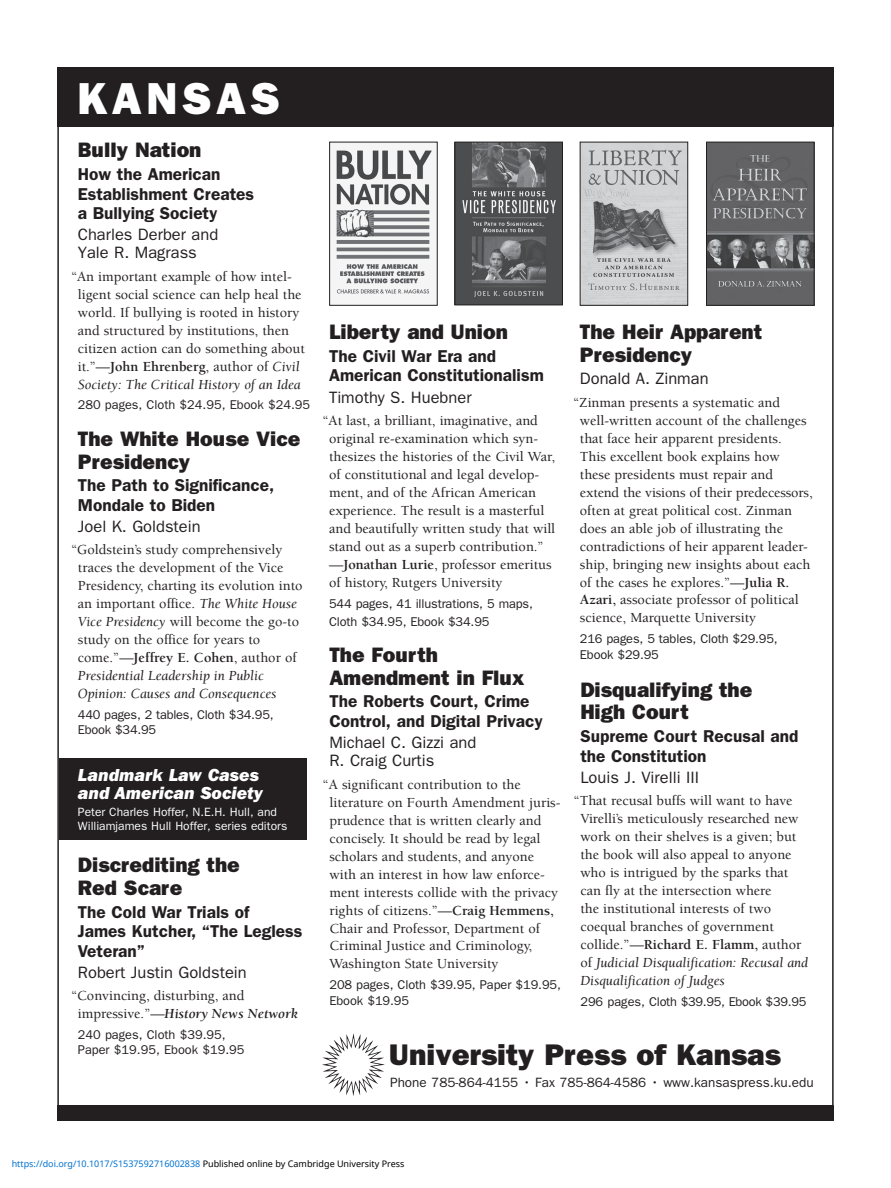
<style>
.page{position:relative;width:891px;height:1188px;background:#fff}
.page>*{position:absolute;margin:0;border:0;box-sizing:border-box;transform-origin:0 0}
.t1{font:800 45px "Franklin Gothic";letter-spacing:.1em;color:#fff}
.t2{font:800 30px "Franklin Gothic";color:#231f20}
.t3{font:800 21px/22.5px "Franklin Gothic";color:#231f20}
.t4{font:italic 800 18px/18px "Franklin Gothic";color:#fff}
.t5{font:600 17.25px/19.5px "Franklin Gothic";color:#231f20}
.t6{font:16.5px/18px "Franklin Gothic";color:#231f20}
.t7{font:500 14.25px/18px "Berkeley";color:#231f20}
.t8{font:13.5px "Franklin Gothic";color:#231f20}
.t9{font:12.75px/15.3px "Franklin Gothic";letter-spacing:-.01em;color:#231f20}
.t10{font:12px/13.5px "Franklin Gothic";color:#fff}
.t11{font:9px "Noto Sans";color:#0172cf}
.s1{font-weight:700}
.s2{font-weight:400;font-style:italic}
.s3{font-weight:700;font-style:italic}
.s4{color:#000}
</style>
<div class="page">
<div style="left:57px;top:68px;width:777px;height:59px;background:#231f20"></div>
<img style="left:323px;top:1034px;width:61px;height:61px">
<div style="left:57px;top:1105px;width:777px;height:15px;background:#231f20"></div>
<img style="left:336px;top:150px;width:97px;height:144px">
<div style="left:329px;top:142px;width:109px;height:164px;border:1px solid #231f20"></div>
<img style="left:456px;top:144px;width:105px;height:159px">
<div style="left:454px;top:142px;width:109px;height:163px;border:1px solid #231f20"></div>
<img style="left:708px;top:144px;width:104px;height:160px">
<div style="left:706px;top:142px;width:108px;height:164px;border:1px solid #231f20"></div>
<img style="left:582px;top:144px;width:104px;height:160px">
<div style="left:580px;top:142px;width:108px;height:164px;border:1px solid #231f20"></div>
<div style="left:59px;top:758px;width:248px;height:82px;background:#231f20"></div>
<p class="t1" style="left:78px;top:83px;width:204px">KANSAS</p>
<p class="t3" style="left:78px;top:141px;width:125px">Bully Nation</p>
<p class="t5" style="left:78px;top:166px;width:178px">How the American<br>Establishment Creates a Bullying Society</p>
<p class="t6" style="left:78px;top:227px;width:142px">Charles Derber and<br>Yale R. Magrass</p>
<p class="t7" style="left:78px;top:269px;width:229px;text-indent:-7px">“An important example of how intel&shy;ligent social science can help heal the world. If bullying is rooted in history and structured by institutions, then citizen action can do something about it.”—<span class="s1">John Ehrenberg</span>, author of <span class="s2">Civil Society: The Critical History of an Idea</span></p>
<p class="t9" style="left:78px;top:399px;width:234px">280 pages, Cloth $24.95, Ebook $24.95</p>
<p class="t3" style="left:78px;top:429px;width:224px">The White House Vice<br>Presidency</p>
<p class="t5" style="left:78px;top:477px;width:198px">The Path to Significance,<br>Mondale to Biden</p>
<p class="t6" style="left:78px;top:519px;width:124px">Joel K. Goldstein</p>
<p class="t7" style="left:78px;top:542px;width:226px;text-indent:-7px">“Goldstein’s study comprehensively traces the development of the Vice Presidency, charting its evolution into an important office. <span class="s2">The White House Vice Presidency</span> will become the go-to study on the office for years to come.”—<span class="s1">Jeffrey E. Cohen</span>, author of <span class="s2">Presidential Leadership in Public Opinion: Causes and Consequences</span></p>
<p class="t9" style="left:78px;top:708px;width:197px">440 pages, 2 tables, Cloth $34.95,<br>Ebook $34.95</p>
<p class="t4" style="left:78px;top:768px;width:186px">Landmark Law Cases and American Society</p>
<p class="t10" style="left:78px;top:806px;width:211px">Peter Charles Hoffer, N.E.H. Hull, and<br>Williamjames Hull Hoffer, series editors</p>
<p class="t3" style="left:78px;top:856px;width:163px">Discrediting the<br>Red Scare</p>
<p class="t5" style="left:78px;top:903px;width:226px">The Cold War Trials of<br>James Kutcher, “The Legless<br>Veteran”</p>
<p class="t6" style="left:78px;top:965px;width:170px">Robert Justin Goldstein</p>
<p class="t7" style="left:78px;top:988px;width:222px;text-indent:-7px">“Convincing, disturbing, and impressive.”—<span class="s3">History News Network</span></p>
<p class="t9" style="left:78px;top:1028px;width:168px">240 pages, Cloth $39.95,<br>Paper $19.95, Ebook $19.95</p>
<p class="t3" style="left:329px;top:322px;width:180px">Liberty and Union</p>
<p class="t5" style="left:329px;top:348px;width:216px">The Civil War Era and<br>American Constitutionalism</p>
<p class="t6" style="left:329px;top:389px;width:144px">Timothy S. Huebner</p>
<p class="t7" style="left:329px;top:413px;width:228px;text-indent:-7px">“At last, a brilliant, imaginative, and original re-examination which syn&shy;thesizes the histories of the Civil War, of constitutional and legal develop&shy;ment, and of the African American experience. The result is a masterful and beautifully written study that will stand out as a superb contribution.” —<span class="s1">Jonathan Lurie</span>, professor emeritus of history, Rutgers University</p>
<p class="t9" style="left:329px;top:595px;width:205px;line-height:18px">544 pages, 41 illustrations, 5 maps,<br>Cloth $34.95, Ebook $34.95</p>
<p class="t3" style="left:329px;top:645px;width:196px">The Fourth<br>Amendment in Flux</p>
<p class="t5" style="left:329px;top:693px;width:215px">The Roberts Court, Crime<br>Control, and Digital Privacy</p>
<p class="t6" style="left:329px;top:735px;width:149px">Michael C. Gizzi and<br>R. Craig Curtis</p>
<p class="t7" style="left:329px;top:776px;width:233px;text-indent:-7px">“A significant contribution to the literature on Fourth Amendment juris&shy;prudence that is written clearly and concisely. It should be read by legal scholars and students, and anyone with an interest in how law enforce&shy;ment interests collide with the privacy rights of citizens.”—<span class="s1">Craig Hemmens, </span>Chair and Professor, Department of Criminal Justice and Criminology, Washington State University</p>
<p class="t9" style="left:329px;top:978px;width:233px">208 pages, Cloth $39.95, Paper $19.95,<br>Ebook $19.95</p>
<p class="t3" style="left:580px;top:322px;width:184px">The Heir Apparent<br>Presidency</p>
<p class="t6" style="left:580px;top:371px;width:130px">Donald A. Zinman</p>
<p class="t7" style="left:580px;top:394px;width:234px;text-indent:-7px">“Zinman presents a systematic and well-written account of the challenges that face heir apparent presidents.<br>This excellent book explains how these presidents must repair and extend the visions of their predecessors, often at great political cost. Zinman does an able job of illustrating the contradictions of heir apparent leader&shy;ship, bringing new insights about each of the cases he explores.”—<span class="s1">Julia R.<br>Azari,</span> associate professor of political science, Marquette University</p>
<p class="t9" style="left:580px;top:632px;width:199px">216 pages, 5 tables, Cloth $29.95,<br>Ebook $29.95</p>
<p class="t3" style="left:580px;top:680px;width:173px">Disqualifying the<br>High Court</p>
<p class="t5" style="left:580px;top:728px;width:220px">Supreme Court Recusal and the Constitution</p>
<p class="t6" style="left:580px;top:770px;width:120px">Louis J. Virelli III</p>
<p class="t7" style="left:580px;top:793px;width:229px;text-indent:-7px">“That recusal buffs will want to have Virelli’s meticulously researched new work on their shelves is a given; but the book will also appeal to anyone who is intrigued by the sparks that can fly at the intersection where<br>the institutional interests of two coequal branches of government collide.” —<span class="s1">Richard E. Flamm,</span> author of <span class="s2">Judicial Disqualification: Recusal and Disqualification of Judges</span></p>
<p class="t9" style="left:580px;top:995px;width:228px">296 pages, Cloth $39.95, Ebook $39.95</p>
<p class="t2" style="left:389px;top:1045px;width:393px">University Press of Kansas</p>
<p class="t8" style="left:390px;top:1078px;width:425px">Phone 785-864-4155 • Fax 785-864-4586 • www.kansaspress.ku.edu</p>
<p class="t11" style="left:12px;top:1157px;width:394px">https://doi.org/10.1017/S1537592716002838 <span class="s4">Published online by Cambridge University Press</span></p>
</div>
